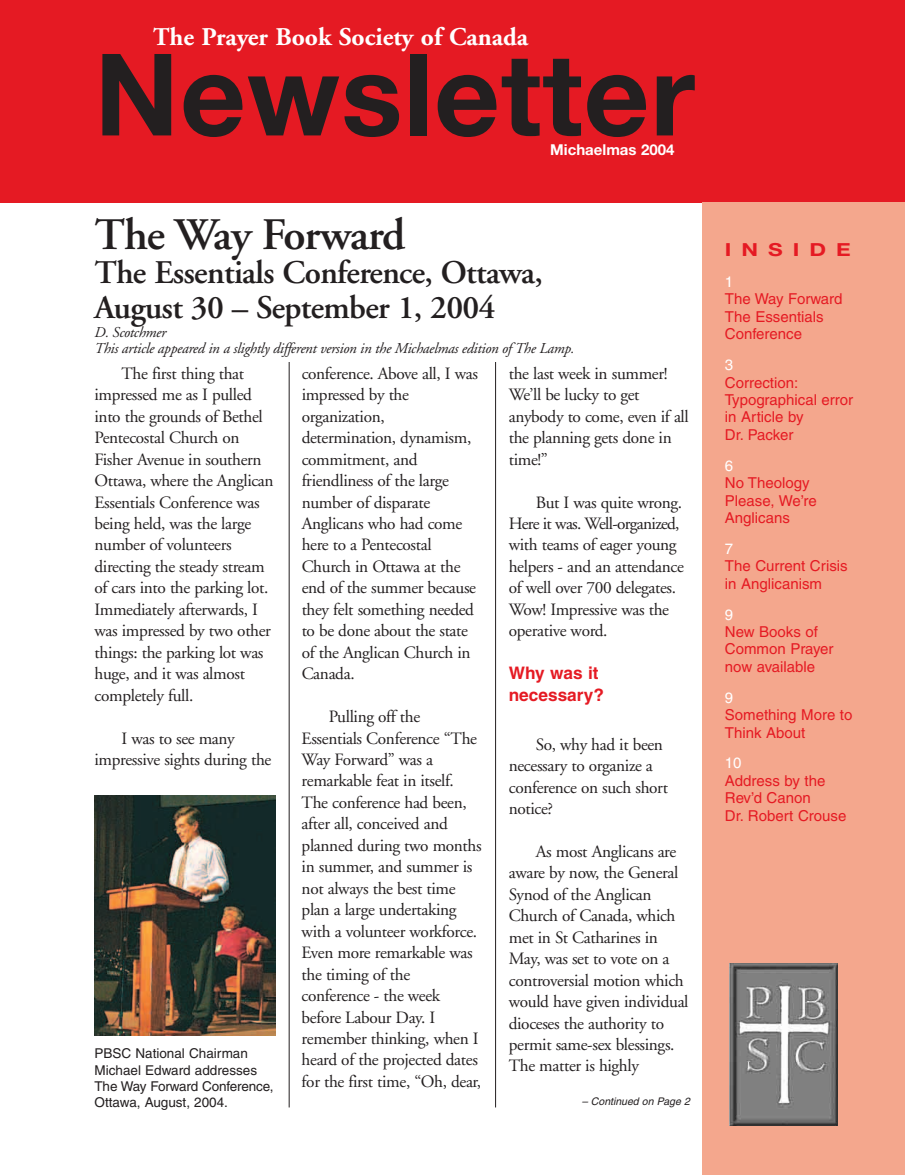
<style>
.page{position:relative;width:905px;height:1175px;background:#fff}
.page>*{position:absolute;margin:0;border:0;box-sizing:border-box;transform-origin:0 0}
.t1{font:700 114px "Helvetica Neue";letter-spacing:.01em;color:#231f20}
.t2{font:600 45px "Adobe Garamond";letter-spacing:-.02em;color:#231f20}
.t3{font:600 33px/34.5px "Adobe Garamond";letter-spacing:-.02em;color:#231f20}
.t4{font:700 25.5px "Adobe Garamond";color:#fff}
.t5{font:700 18px "Helvetica Neue";letter-spacing:.445em;color:#e51a23;scale:1.25 1}
.t6{font:17.25px/21.5px "Adobe Garamond";letter-spacing:-.02em;color:#231f20}
.t7{font:700 17.25px/21.5px "Helvetica";color:#e51a23}
.t8{font:15px/17.4px "Helvetica";color:#e51a23}
.t9{font:italic 15px/15.9px "Adobe Garamond";letter-spacing:-.02em;color:#231f20}
.t10{font:700 15px "Helvetica Neue";color:#fff}
.t11{font:15px "Helvetica";color:#fff}
.t12{font:13.5px/16.2px "Helvetica";color:#231f20}
.t13{font:italic 10.5px "Helvetica";color:#231f20}
</style>
<div class="page">
<div style="left:0;top:0;width:904px;height:202px;background:#e51a23"></div>
<div style="left:702px;top:202px;width:202px;height:972px;background:#f4a78d"></div>
<img style="left:729px;top:963px;width:108px;height:162px">
<hr style="left:289px;top:310px;width:1px;height:797px;background:#231f20">
<hr style="left:495px;top:310px;width:1px;height:797px;background:#231f20">
<div style="left:94px;top:216px;width:594px;height:146px;background:#fff"></div>
<img style="left:94px;top:795px;width:181px;height:240px">
<h3 class="t4" style="left:153px;top:27px;width:376px">The Prayer Book Society of Canada</h3>
<h1 class="t1" style="left:94px;top:54px;width:602px">Newsletter</h1>
<p class="t10" style="left:550px;top:144px;width:126px">Michaelmas 2004</p>
<h2 class="t2" style="left:94px;top:216px;width:312px">The Way Forward</h2>
<h3 class="t3" style="left:94px;top:258px;width:450px">The Essentials Conference, Ottawa,<br>August 30 – September 1, 2004</h3>
<p class="t9" style="left:94px;top:325px;width:481px">D. Scotchmer<br>This article appeared in a slightly different version in the Michaelmas edition of The Lamp.</p>
<p class="t6" style="left:95px;top:364px;width:181px;text-indent:27px">The first thing that impressed me as I pulled into the grounds of Bethel<br>Pentecostal Church on<br>Fisher Avenue in southern<br>Ottawa, where the Anglican<br>Essentials Conference was being held, was the large number of volunteers directing the steady stream of cars into the parking lot.<br>Immediately afterwards, I was impressed by two other things: the parking lot was huge, and it was almost completely full.</p>
<p class="t6" style="left:95px;top:729px;width:178px;text-align:center">I was to see many impressive sights during the</p>
<p class="t12" style="left:94px;top:1046px;width:181px">PBSC National Chairman<br>Michael Edward addresses<br>The Way Forward Conference,<br>Ottawa, August, 2004.</p>
<p class="t6" style="left:302px;top:364px;width:178px">conference. Above all, I was impressed by the organization, determination, dynamism, commitment, and friendliness of the large number of disparate<br>Anglicans who had come here to a Pentecostal<br>Church in Ottawa at the end of the summer because they felt something needed to be done about the state of the Anglican Church in<br>Canada.</p>
<p class="t6" style="left:301px;top:707px;width:181px;text-indent:27px">Pulling off the<br>Essentials Conference “The<br>Way Forward” was a remarkable feat in itself.<br>The conference had been, after all, conceived and planned during two months in summer, and summer is not always the best time plan a large undertaking with a volunteer workforce.<br>Even more remarkable was the timing of the conference - the week before Labour Day. I remember thinking, when I heard of the projected dates for the first time, “Oh, dear,</p>
<p class="t6" style="left:508px;top:364px;width:181px">the last week in summer!<br>We’ll be lucky to get anybody to come, even if all the planning gets done in time!”</p>
<p class="t6" style="left:508px;top:493px;width:177px;text-indent:27px">But I was quite wrong.<br>Here it was. Well-organized, with teams of eager young helpers - and an attendance of well over 700 delegates.<br>Wow! Impressive was the operative word.</p>
<p class="t7" style="left:508px;top:664px;width:97px">Why was it necessary?</p>
<p class="t6" style="left:508px;top:735px;width:161px;text-indent:27px">So, why had it been necessary to organize a conference on such short notice?</p>
<p class="t6" style="left:508px;top:842px;width:181px;text-indent:27px">As most Anglicans are aware by now, the General<br>Synod of the Anglican<br>Church of Canada, which met in St Catharines in<br>May, was set to vote on a controversial motion which would have given individual dioceses the authority to permit same-sex blessings.<br>The matter is highly</p>
<p class="t13" style="left:582px;top:1097px;width:110px">– Continued on Page 2</p>
<p class="t5" style="left:724px;top:243px;width:102px">INSIDE</p>
<p class="t11" style="left:724px;top:276px;width:10px">1</p>
<p class="t8" style="left:724px;top:292px;width:119px">The Way Forward<br>The Essentials<br>Conference</p>
<p class="t11" style="left:724px;top:359px;width:10px">3</p>
<p class="t8" style="left:724px;top:375px;width:130px">Correction:<br>Typographical error in Article by<br>Dr. Packer</p>
<p class="t11" style="left:724px;top:460px;width:10px">6</p>
<p class="t8" style="left:724px;top:475px;width:93px">No Theology<br>Please, We’re<br>Anglicans</p>
<p class="t11" style="left:724px;top:543px;width:10px">7</p>
<p class="t8" style="left:724px;top:558px;width:124px">The Current Crisis in Anglicanism</p>
<p class="t11" style="left:724px;top:609px;width:10px">9</p>
<p class="t8" style="left:724px;top:624px;width:110px">New Books of<br>Common Prayer now available</p>
<p class="t11" style="left:724px;top:692px;width:10px">9</p>
<p class="t8" style="left:724px;top:707px;width:129px">Something More to<br>Think About</p>
<p class="t11" style="left:724px;top:757px;width:18px">10</p>
<p class="t8" style="left:724px;top:773px;width:123px">Address by the<br>Rev’d Canon<br>Dr. Robert Crouse</p>
</div>
